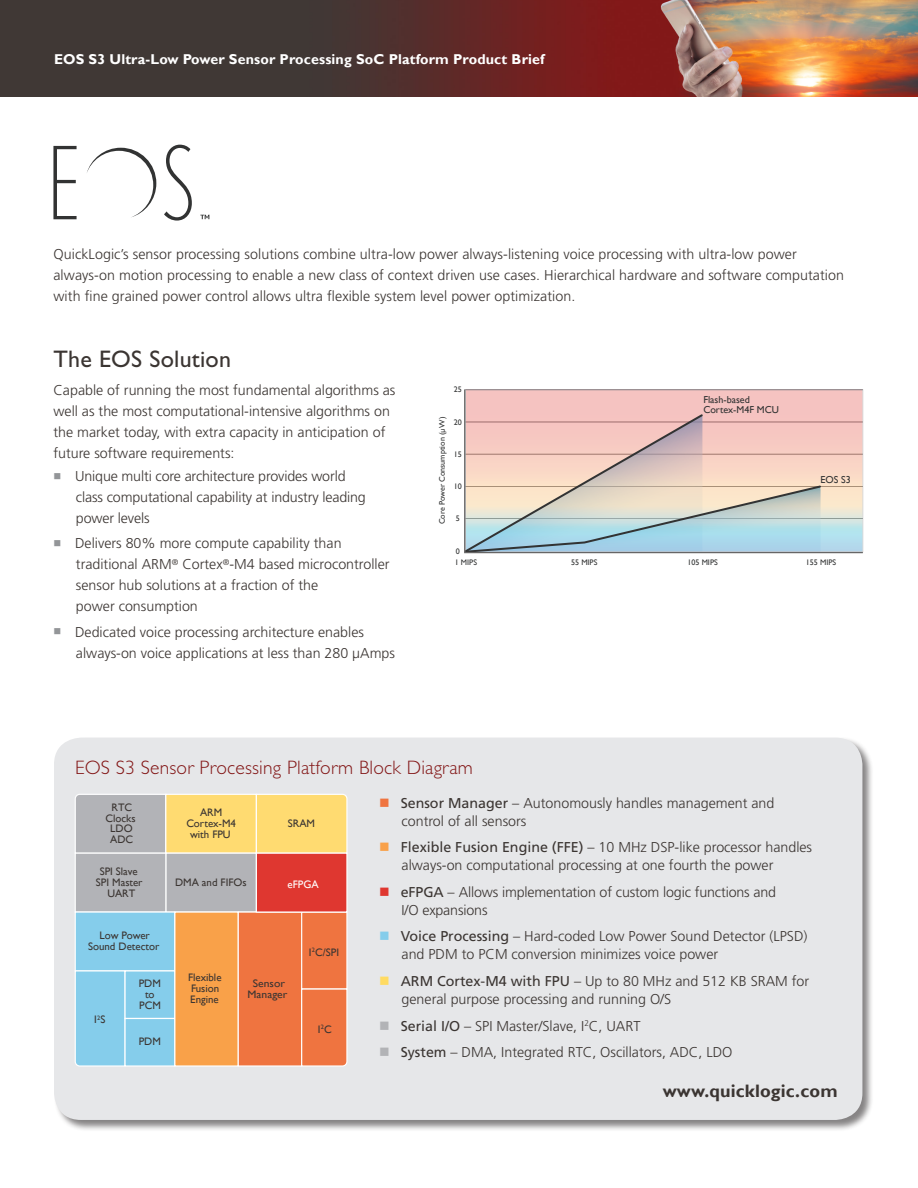
<style>
.page{position:relative;width:918px;height:1188px;background:#fff}
.page>*{position:absolute;margin:0;border:0;box-sizing:border-box;transform-origin:0 0}
.Subheads{font:24px "Gill Sans Std";letter-spacing:.01em;color:#3b3532}
.Body_copy{font:300 19.5px "Gill Sans Std";letter-spacing:.01em;color:#831717}
.t1{font:700 18px "Gill Sans";letter-spacing:.01em;color:#3b3532}
.Bullets{font:300 14.25px/21px "Frutiger LT Std";color:#3b3532}
.Body_copy-2{font:300 14.25px/21px "Frutiger LT Std";letter-spacing:.005em;color:#3b3532}
.Body_copy-3{font:700 14.25px "Gill Sans";letter-spacing:.01em;color:#fff}
.t2{font:10.8px/10.8px "Gill Sans";color:#3b3532;text-align:center}
.t3{font:10.8px/10.8px "Gill Sans";color:#3b3532;text-align:center;scale:1.07 1}
.t4{font:10.8px "Gill Sans";color:#fff}
.t5{font:10.05px/10.1px "Gill Sans";color:#323333}
.t6{font:8.1px/11.1px "Gill Sans";color:#323333}
.s1{color:#939598}
.s2{color:#ef7440}
.s3{font-weight:400}
.s4{color:#f9a14a}
.s5{color:#df3730}
.s6{color:#85cdeb}
.s7{color:#ffdb62}
.s8{color:#b2b3b6}
</style>
<div class="page">
<img style="left:0;top:0;width:918px;height:97px">
<svg style="left:164px;top:145px;width:28px;height:76px"></svg>
<svg style="left:87px;top:148px;width:69px;height:69px"></svg>
<svg style="left:53px;top:146px;width:24px;height:73px"></svg>
<svg style="left:200px;top:215px;width:9px;height:4px"></svg>
<div style="left:53px;top:737px;width:821px;height:395px;background:#231f20;opacity:.55"></div>
<div style="left:54px;top:738px;width:808px;height:382px;background:#e6e7e9;border-radius:27px"></div>
<svg style="left:464px;top:389px;width:400px;height:165px;background:#d7c7c2"></svg>
<div style="left:74px;top:794px;width:91px;height:60px;background:#b2b3b7"></div>
<div style="left:166px;top:794px;width:90px;height:59px;background:#ffdb71"></div>
<div style="left:165px;top:794px;width:92px;height:60px;border:1px solid #fff"></div>
<svg style="left:255px;top:793px;width:93px;height:60px;background:#fedd7b"></svg>
<div style="left:166px;top:853px;width:90px;height:59px;background:#b2b3b7"></div>
<div style="left:165px;top:853px;width:92px;height:60px;border:1px solid #fff"></div>
<div style="left:75px;top:853px;width:91px;height:59px;background:#b2b3b7"></div>
<div style="left:75px;top:853px;width:91px;height:60px;border:1px solid #fff"></div>
<div style="left:75px;top:912px;width:100px;height:59px;background:#85cdeb"></div>
<div style="left:75px;top:911px;width:100px;height:61px;border:1px solid #fff"></div>
<svg style="left:74px;top:970px;width:50px;height:97px;background:#8ccfeb"></svg>
<div style="left:125px;top:971px;width:50px;height:47px;background:#85cdeb"></div>
<div style="left:124px;top:970px;width:51px;height:49px;border:1px solid #fff"></div>
<div style="left:125px;top:1018px;width:50px;height:48px;background:#85cdeb"></div>
<div style="left:124px;top:1018px;width:51px;height:49px;border:1px solid #fff"></div>
<div style="left:175px;top:912px;width:63px;height:154px;background:#f9a149"></div>
<div style="left:174px;top:911px;width:65px;height:156px;border:1px solid #fff"></div>
<div style="left:238px;top:912px;width:64px;height:154px;background:#ef7440"></div>
<div style="left:238px;top:911px;width:64px;height:156px;border:1px solid #fff"></div>
<div style="left:302px;top:912px;width:45px;height:77px;background:#ef7440"></div>
<div style="left:301px;top:911px;width:47px;height:79px;border:1px solid #fff"></div>
<svg style="left:300px;top:988px;width:48px;height:79px;background:#f08052"></svg>
<div style="left:256px;top:853px;width:91px;height:59px;background:#df3730"></div>
<div style="left:256px;top:853px;width:92px;height:60px;border:1px solid #fff"></div>
<p class="Body_copy-3" style="left:54px;top:50px;width:492px">EOS S3 Ultra-Low Power Sensor Processing SoC Platform Product Brief</p>
<p class="Body_copy-2" style="left:53px;top:244px;width:792px">QuickLogic’s sensor processing solutions combine ultra-low power always-listening voice processing with ultra-low power always-on motion processing to enable a new class of context driven use cases. Hierarchical hardware and software computation with fine grained power control allows ultra flexible system level power optimization.</p>
<p class="Subheads" style="left:53px;top:345px;width:179px">The EOS Solution</p>
<p class="Body_copy-2" style="left:53px;top:380px;width:344px">Capable of running the most fundamental algorithms as well as the most computational-intensive algorithms on the market today, with extra capacity in anticipation of future software requirements:</p>
<p class="Bullets" style="left:76px;top:466px;width:291px;text-indent:-22px"><span class="s1">■</span> Unique multi core architecture provides world class computational capability at industry leading power levels</p>
<p class="Bullets" style="left:76px;top:533px;width:315px;text-indent:-22px"><span class="s1">■</span> Delivers 80% more compute capability than traditional ARM<sup>®</sup> Cortex<sup>®</sup>-M4 based microcontroller sensor hub solutions at a fraction of the<br>power consumption</p>
<p class="Bullets" style="left:76px;top:622px;width:321px;text-indent:-22px"><span class="s1">■</span> Dedicated voice processing architecture enables always-on voice applications at less than 280 μAmps</p>
<p class="t6" style="left:454px;top:384px;width:10px">25</p>
<p class="t6" style="left:454px;top:417px;width:10px">20</p>
<p class="t6" style="left:454px;top:449px;width:10px">15</p>
<p class="t6" style="left:454px;top:481px;width:10px">10</p>
<p class="t6" style="left:456px;top:513px;width:6px">5</p>
<p class="t6" style="left:455px;top:545px;width:24px">0<br>1 MIPS</p>
<p class="t6" style="left:571px;top:557px;width:28px">55 MIPS</p>
<p class="t6" style="left:687px;top:557px;width:32px">105 MIPS</p>
<p class="t6" style="left:806px;top:557px;width:32px">155 MIPS</p>
<p class="t5" style="left:703px;top:395px;width:77px">Flash-based<br>Cortex-M4F MCU</p>
<p class="t6" style="left:437px;top:524px;width:109px;rotate:-90deg">Core Power Consumption (µW)</p>
<p class="t5" style="left:821px;top:475px;width:32px">EOS S3</p>
<p class="Body_copy" style="left:75px;top:756px;width:400px">EOS S3 Sensor Processing Platform Block Diagram</p>
<p class="t2" style="left:105px;top:802px;width:32px">RTC<br>Clocks<br>LDO<br>ADC</p>
<p class="t2" style="left:186px;top:807px;width:51px">ARM<br>Cortex-M4 with FPU</p>
<p class="t2" style="left:288px;top:818px;width:29px">SRAM</p>
<p class="t2" style="left:175px;top:877px;width:73px">DMA and FIFOs</p>
<p class="t2" style="left:96px;top:866px;width:48px">SPI Slave<br>SPI Master<br>UART</p>
<p class="t2" style="left:88px;top:930px;width:73px">Low Power<br>Sound Detector</p>
<p class="t4" style="left:288px;top:879px;width:33px">eFPGA</p>
<p class="t2" style="left:309px;top:947px;width:32px">I<sup>2</sup>C/SPI</p>
<p class="t2" style="left:94px;top:1015px;width:13px">I<sup>2</sup>S</p>
<p class="t2" style="left:139px;top:978px;width:24px">PDM to<br>PCM</p>
<p class="t2" style="left:139px;top:1037px;width:24px">PDM</p>
<p class="t2" style="left:188px;top:973px;width:35px;text-align:left">Flexible<br>Fusion<br>Engine</p>
<p class="t3" style="left:248px;top:978px;width:39px">Sensor<br>Manager</p>
<p class="t2" style="left:318px;top:1024px;width:15px">I<sup>2</sup>C</p>
<p class="Bullets" style="left:402px;top:794px;width:374px;line-height:18px;text-indent:-22px"><span class="s2">■</span> <span class="s3">Sensor Manager</span> – Autonomously handles management and control of all sensors</p>
<p class="Bullets" style="left:402px;top:838px;width:412px;line-height:18px;text-indent:-22px"><span class="s4">■</span> <span class="s3">Flexible Fusion Engine (FFE)</span> – 10 MHz DSP-like processor handles always-on computational processing at one fourth the power</p>
<p class="Bullets" style="left:402px;top:883px;width:376px;line-height:18px;text-indent:-22px"><span class="s5">■</span> <span class="s3">eFPGA</span> – Allows implementation of custom logic functions and<br>I/O expansions</p>
<p class="Bullets" style="left:402px;top:928px;width:407px;line-height:18px;text-indent:-22px"><span class="s6">■</span> <span class="s3">Voice Processing</span> – Hard-coded Low Power Sound Detector (LPSD) and PDM to PCM conversion minimizes voice power</p>
<p class="Bullets" style="left:402px;top:972px;width:409px;line-height:18px;text-indent:-22px"><span class="s7">■</span> <span class="s3">ARM Cortex-M4 with FPU</span> – Up to 80 MHz and 512 KB SRAM for general purpose processing and running O/S</p>
<p class="Bullets" style="left:379px;top:1016px;width:263px"><span class="s8">■</span> <span class="s3">Serial I/O</span> – SPI Master/Slave, I<sup>2</sup>C, UART</p>
<p class="Bullets" style="left:379px;top:1042px;width:355px"><span class="s8">■</span> <span class="s3">System</span> – DMA, Integrated RTC, Oscillators, ADC, LDO</p>
<p class="t1" style="left:663px;top:1080px;width:176px">www.quicklogic.com</p>
</div>
